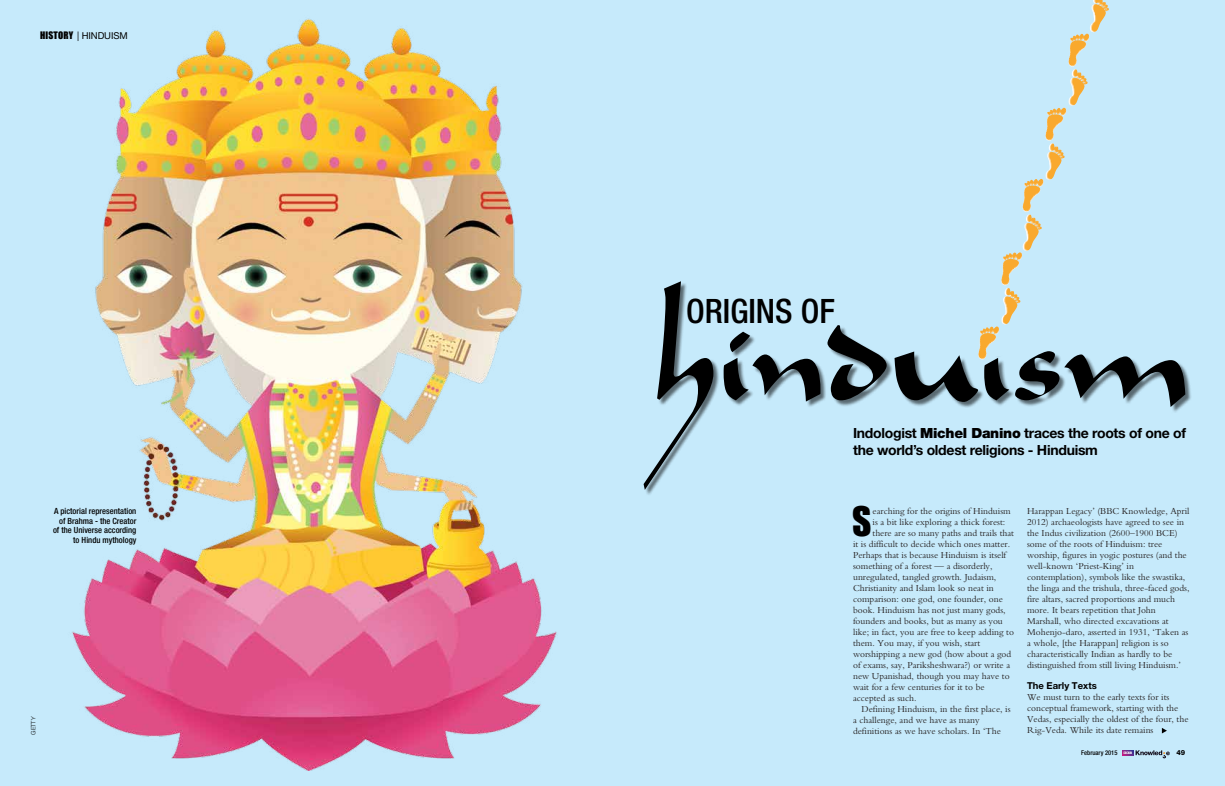
<style>
.page{position:relative;width:1225px;height:786px;background:#fff}
.page>*{position:absolute;margin:0;border:0;box-sizing:border-box;transform-origin:0 0}
.t1{font:175.4px "Bavand";color:#000}
.t2{font:37.3px "Impact";color:#000}
.t3{font:500 condensed 33.6px "Helvetica Neue LT Std";color:#000}
.t4{font:700 14px/17px "Helvetica Neue LT Std";letter-spacing:-.02em;color:#000}
.t5{font:9.5px/11px "Bembo";color:#241f1f}
.t6{font:9.5px "Helvetica Neue LT Std";letter-spacing:-.01em;color:#000}
.t7{font:700 9.5px "Helvetica Neue LT Std";color:#000}
.t8{font:500 condensed 8.5px/9.5px "Helvetica Neue LT Std";color:#000;text-align:right}
.t9{font:800 7px "Helvetica Neue LT Std";color:#000}
.t10{font:500 condensed 6.5px "Helvetica Neue LT Std";color:#000}
.t11{font:300 6px "Helvetica Neue LT Std";letter-spacing:-.005em;color:#000}
.s1{font-family:"Impact"}
.s2{font-weight:900}
</style>
<div class="page">
<div style="left:0;top:0;width:1225px;height:785px;background:#c6eafb"></div>
<img style="left:72px;top:18px;width:485px;height:751px">
<div style="left:645px;top:282px;width:547px;height:214px;background:#000;opacity:.55"></div>
<img style="left:1090px;top:0;width:19px;height:33px">
<img style="left:1068px;top:34px;width:21px;height:33px">
<img style="left:1068px;top:69px;width:19px;height:37px">
<img style="left:1045px;top:108px;width:21px;height:33px">
<img style="left:1045px;top:143px;width:19px;height:37px">
<img style="left:1022px;top:179px;width:22px;height:33px">
<img style="left:1022px;top:214px;width:19px;height:37px">
<img style="left:1000px;top:252px;width:22px;height:33px">
<img style="left:1001px;top:288px;width:19px;height:33px">
<svg style="left:978px;top:321px;width:57px;height:38px"></svg>
<img style="left:977px;top:326px;width:22px;height:33px">
<svg style="left:1122px;top:750px;width:47px;height:8px"></svg>
<svg style="left:1161px;top:728px;width:6px;height:5px"></svg>
<p class="t6" style="left:40px;top:30px;width:89px"><span class="s1">HISTORY</span> | HINDUISM</p>
<p class="t8" style="left:53px;top:506px;width:85px">A pictorial representation of Brahma - the Creator of the Universe according to Hindu mythology</p>
<p class="t11" style="left:30px;top:734px;width:20px;rotate:-90deg">getty</p>
<h1 class="t1" style="left:652px;top:236px;width:539px">hinduism</h1>
<h3 class="t3" style="left:686px;top:291px;width:150px">Origins of</h3>
<h3 class="t4" style="left:853px;top:424px;width:334px">Indologist <span class="s2">Michel Danino</span> traces the roots of one of the world’s oldest religions - Hinduism</h3>
<h2 class="t2" style="left:852px;top:498px;width:21px">S</h2>
<p class="t5" style="left:872px;top:505px;width:140px">earching for the origins of Hinduism</p>
<p class="t5" style="left:872px;top:516px;width:134px">is a bit like exploring a thick forest:</p>
<p class="t5" style="left:872px;top:527px;width:143px">there are so many paths and trails that</p>
<p class="t5" style="left:853px;top:538px;width:159px">it is difficult to decide which ones matter.</p>
<p class="t5" style="left:853px;top:549px;width:155px">Perhaps that is because Hinduism is itself</p>
<p class="t5" style="left:853px;top:560px;width:141px">something of a forest — a disorderly,</p>
<p class="t5" style="left:853px;top:571px;width:145px">unregulated, tangled growth. Judaism,</p>
<p class="t5" style="left:853px;top:582px;width:142px">Christianity and Islam look so neat in</p>
<p class="t5" style="left:853px;top:593px;width:151px">comparison: one god, one founder, one</p>
<p class="t5" style="left:853px;top:604px;width:154px">book. Hinduism has not just many gods,</p>
<p class="t5" style="left:853px;top:615px;width:151px">founders and books, but as many as you</p>
<p class="t5" style="left:853px;top:626px;width:162px">like; in fact, you are free to keep adding to</p>
<p class="t5" style="left:853px;top:637px;width:129px">them. You may, if you wish, start</p>
<p class="t5" style="left:853px;top:648px;width:160px">worshipping a new god (how about a god</p>
<p class="t5" style="left:853px;top:659px;width:159px">of exams, say, Pariksheshwara?) or write a</p>
<p class="t5" style="left:853px;top:670px;width:158px">new Upanishad, though you may have to</p>
<p class="t5" style="left:853px;top:681px;width:133px">wait for a few centuries for it to be</p>
<p class="t5" style="left:853px;top:692px;width:65px">accepted as such.</p>
<p class="t5" style="left:861px;top:703px;width:151px">Defining Hinduism, in the first place, is</p>
<p class="t5" style="left:853px;top:714px;width:128px">a challenge, and we have as many</p>
<p class="t5" style="left:853px;top:725px;width:149px">definitions as we have scholars. In ‘The</p>
<p class="t5" style="left:1027px;top:505px;width:164px">Harappan Legacy’ (BBC Knowledge, April 2012) archaeologists have agreed to see in the Indus civilization (2600–1900 BCE) some of the roots of Hinduism: tree worship, figures in yogic postures (and the well-known ‘Priest-King’ in contemplation), symbols like the swastika, the linga and the trishula, three-faced gods, fire altars, sacred proportions and much more. It bears repetition that John Marshall, who directed excavations at Mohenjo-daro, asserted in 1931, ‘Taken as a whole, [the Harappan] religion is so characteristically Indian as hardly to be distinguished from still living Hinduism.’</p>
<p class="t7" style="left:1027px;top:679px;width:71px">The Early Texts</p>
<p class="t5" style="left:1027px;top:691px;width:163px">We must turn to the early texts for its conceptual framework, starting with the Vedas, especially the oldest of the four, the Rig-Veda. While its date remains</p>
<p class="t10" style="left:1081px;top:748px;width:38px">February 2015</p>
<p class="t9" style="left:1176px;top:748px;width:10px">49</p>
</div>
